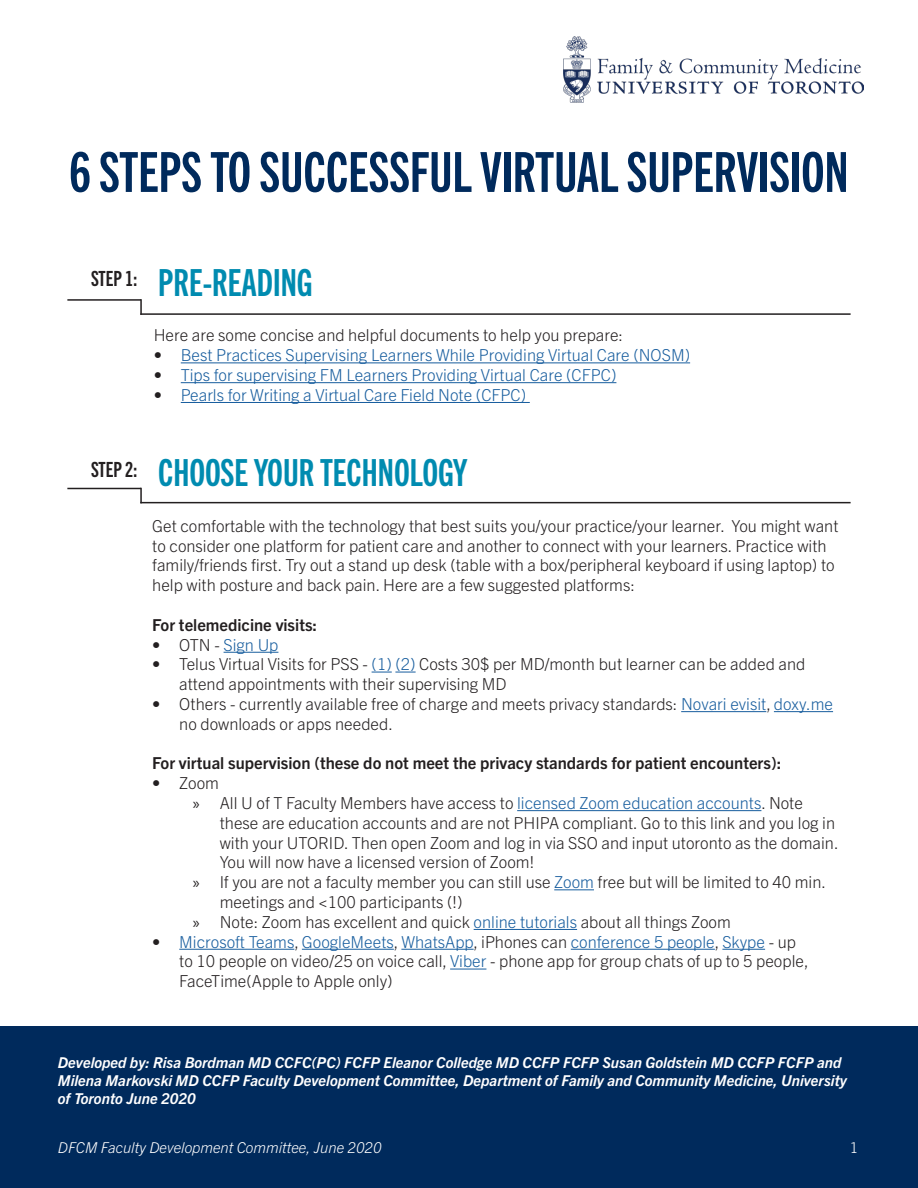
<style>
.page{position:relative;width:918px;height:1188px;background:#fff}
.page>*{position:absolute;margin:0;border:0;box-sizing:border-box;transform-origin:0 0}
.t1{font:55.5px "Trade Gothic Next LT Pro Bd Cm";color:#002a5c}
.t2{font:37.5px "Trade Gothic Next LT Pro Bd Cm";color:#008bb0}
.t3{font:21px "Trade Gothic Next LT Pro Bd Cm";color:#231f20}
.t4{font:300 16.5px/19.8px "Trade Gothic Next LT Pro";color:#231f20}
.t5{font:300 16.5px "Trade Gothic Next LT Pro";color:#175d9e}
.t6{font:700 16.5px "Trade Gothic Next LT Pro";color:#231f20}
.t7{font:italic 700 15px/18px "Trade Gothic Next LT Pro";color:#fff}
.t8{font:italic 300 15px "Trade Gothic Next LT Pro";color:#fff}
.t9{font:300 15px "Trade Gothic Next LT Pro";color:#fff}
.s1{color:#231f20}
.s2{color:#175d9e}
.s3{font-family:"Myriad Pro";font-weight:400}
</style>
<div class="page">
<div style="left:0;top:1111px;width:918px;height:77px;background:#002a5c"></div>
<img style="left:564px;top:37px;width:299px;height:66px">
<hr style="left:224px;top:652px;width:54px;height:1px;background:#175d9e">
<svg style="left:372px;top:672px;width:44px;height:1px"></svg>
<hr style="left:681px;top:711px;width:85px;height:1px;background:#175d9e">
<hr style="left:774px;top:711px;width:59px;height:1px;background:#175d9e">
<hr style="left:517px;top:810px;width:244px;height:1px;background:#175d9e">
<hr style="left:554px;top:889px;width:40px;height:1px;background:#175d9e">
<hr style="left:474px;top:929px;width:103px;height:1px;background:#175d9e">
<hr style="left:179px;top:949px;width:115px;height:1px;background:#175d9e">
<hr style="left:302px;top:949px;width:92px;height:1px;background:#175d9e">
<hr style="left:401px;top:949px;width:73px;height:1px;background:#175d9e">
<hr style="left:571px;top:949px;width:144px;height:1px;background:#175d9e">
<hr style="left:722px;top:949px;width:43px;height:1px;background:#175d9e">
<hr style="left:450px;top:969px;width:36px;height:1px;background:#175d9e">
<hr style="left:181px;top:362px;width:509px;height:1px;background:#175d9e">
<hr style="left:181px;top:382px;width:435px;height:1px;background:#175d9e">
<hr style="left:181px;top:402px;width:349px;height:1px;background:#175d9e">
<hr style="left:67px;top:299px;width:74px;height:2px;background:#231f20">
<svg style="left:140px;top:299px;width:2px;height:14px"></svg>
<hr style="left:140px;top:313px;width:711px;height:2px;background:#231f20">
<hr style="left:67px;top:488px;width:74px;height:1px;background:#231f20">
<svg style="left:140px;top:488px;width:2px;height:14px"></svg>
<hr style="left:140px;top:502px;width:711px;height:1px;background:#231f20">
<div style="left:0;top:1026px;width:918px;height:100px;background:#002a5c"></div>
<p class="t1" style="left:69px;top:135px;width:781px">6 STEPS TO SUCCESSFUL VIRTUAL SUPERVISION</p>
<p class="t3" style="left:91px;top:264px;width:48px">STEP 1:</p>
<p class="t2" style="left:158px;top:257px;width:156px">PRE-READING</p>
<p class="t4" style="left:154px;top:324px;width:471px">Here are some concise and helpful documents to help you prepare:</p>
<p class="t5" style="left:154px;top:344px;width:538px"><span class="s1">•</span> Best Practices Supervising Learners While Providing Virtual Care (NOSM)</p>
<p class="t5" style="left:154px;top:364px;width:464px"><span class="s1">•</span> Tips for supervising FM Learners Providing Virtual Care (CFPC)</p>
<p class="t5" style="left:154px;top:383px;width:374px"><span class="s1">•</span> Pearls for Writing a Virtual Care Field Note (CFPC)</p>
<p class="t3" style="left:91px;top:455px;width:48px">STEP 2:</p>
<p class="t2" style="left:158px;top:448px;width:310px">CHOOSE YOUR TECHNOLOGY</p>
<p class="t4" style="left:152px;top:515px;width:688px">Get comfortable with the technology that best suits you/your practice/your learner. You might want to consider one platform for patient care and another to connect with your learners. Practice with family/friends first. Try out a stand up desk (table with a box/peripheral keyboard if using laptop) to help with posture and back pain. Here are a few suggested platforms:</p>
<p class="t6" style="left:152px;top:613px;width:166px">For telemedicine visits:</p>
<p class="t5" style="left:152px;top:633px;width:128px"><span class="s1">• OTN -</span> Sign Up</p>
<p class="t4" style="left:179px;top:653px;width:628px;text-indent:-27px">• Telus Virtual Visits for PSS - <span class="s2">(1) (2)</span> Costs 30$ per MD/month but learner can be added and attend appointments with their supervising MD</p>
<p class="t4" style="left:179px;top:693px;width:655px;text-indent:-27px">• Others - currently available free of charge and meets privacy standards: <span class="s2">Novari evisit</span>, <span class="s2">doxy.me </span>no downloads or apps needed.</p>
<p class="t6" style="left:152px;top:752px;width:631px">For virtual supervision (these do not meet the privacy standards for patient encounters):</p>
<p class="t4" style="left:152px;top:772px;width:68px">• Zoom</p>
<p class="t4" style="left:220px;top:792px;width:620px;text-indent:-27px"><span class="s3">»</span> All U of T Faculty Members have access to <span class="s2">licensed Zoom education accounts</span>. Note these are education accounts and are not PHIPA compliant. Go to this link and you log in with your UTORID. Then open Zoom and log in via SSO and input utoronto as the domain.<br>You will now have a licensed version of Zoom!</p>
<p class="t4" style="left:220px;top:871px;width:608px;text-indent:-27px"><span class="s3">»</span> If you are not a faculty member you can still use <span class="s2">Zoom</span> free but will be limited to 40 min. meetings and &lt;100 participants (!)</p>
<p class="t4" style="left:193px;top:911px;width:540px"><span class="s3">»</span> Note: Zoom has excellent and quick <span class="s2">online tutorials</span> about all things Zoom</p>
<p class="t4" style="left:179px;top:931px;width:631px;text-indent:-27px">• <span class="s2">Microsoft Teams</span>, <span class="s2">GoogleMeets</span>, <span class="s2">WhatsApp</span>, iPhones can <span class="s2">conference 5 people</span>, <span class="s2">Skype</span> - up to 10 people on video/25 on voice call, <span class="s2">Viber</span> - phone app for group chats of up to 5 people,<br>FaceTime(Apple to Apple only)</p>
<p class="t7" style="left:58px;top:1052px;width:791px">Developed by: Risa Bordman MD CCFC(PC) FCFP Eleanor Colledge MD CCFP FCFP Susan Goldstein MD CCFP FCFP and<br>Milena Markovski MD CCFP Faculty Development Committee, Department of Family and Community Medicine, University of Toronto June 2020</p>
<p class="t8" style="left:58px;top:1137px;width:325px">DFCM Faculty Development Committee, June 2020</p>
<p class="t9" style="left:850px;top:1137px;width:10px">1</p>
</div>
